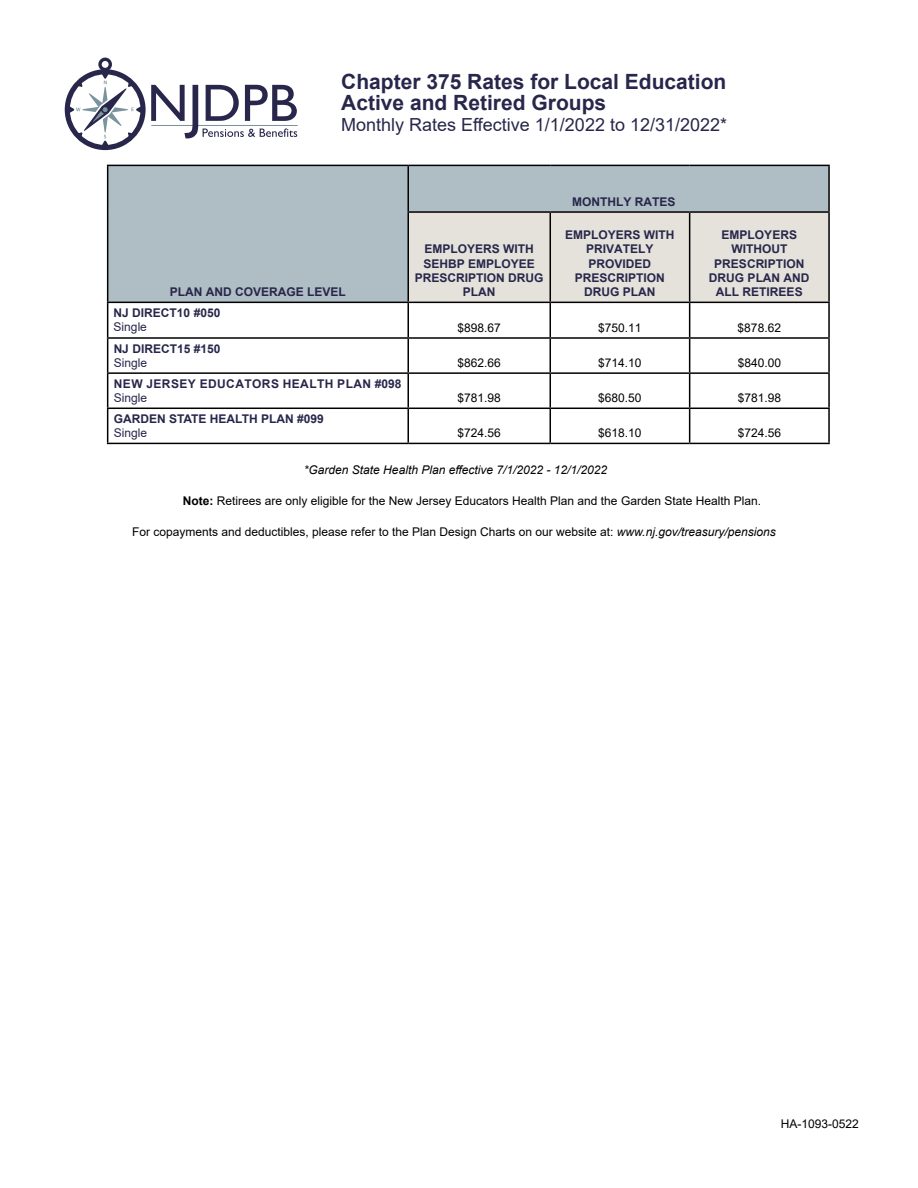
<style>
.page{position:relative;width:918px;height:1188px;background:#fff}
.page>*{position:absolute;margin:0;border:0;box-sizing:border-box;transform-origin:0 0}
.t1{font:700 21px/21px "Arial";color:#28274b}
.t2{font:18px "Arial";color:#28274b}
.t3{font:12px "Arial";color:#000}
.t4{font:700 12px/14.4px "Arial";color:#28274b;text-align:center}
.t5{font:italic 12px "Arial";color:#000}
.t6{font:700 12px "Arial";letter-spacing:.035em;color:#28274b}
.t7{font:12px "Arial";color:#28274b}
.s1{font-weight:700}
.s2{font-style:italic}
</style>
<div class="page">
<svg style="left:65px;top:58px;width:233px;height:92px"></svg>
<div style="left:108px;top:166px;width:720px;height:136px;background:#afbec4"></div>
<div style="left:409px;top:213px;width:419px;height:89px;background:#e4e2db"></div>
<hr style="left:107px;top:165px;width:301px;height:1px;background:#000">
<hr style="left:107px;top:166px;width:1px;height:46px;background:#000">
<hr style="left:408px;top:165px;width:142px;height:1px;background:#000">
<hr style="left:407px;top:166px;width:2px;height:45px;background:#000">
<hr style="left:550px;top:165px;width:140px;height:1px;background:#000">
<hr style="left:690px;top:165px;width:140px;height:1px;background:#000">
<hr style="left:828px;top:166px;width:2px;height:45px;background:#000">
<hr style="left:107px;top:212px;width:1px;height:90px;background:#000">
<hr style="left:407px;top:211px;width:143px;height:2px;background:#000">
<hr style="left:407px;top:213px;width:2px;height:89px;background:#000">
<hr style="left:550px;top:211px;width:140px;height:2px;background:#000">
<hr style="left:550px;top:213px;width:1px;height:89px;background:#000">
<hr style="left:690px;top:211px;width:140px;height:2px;background:#000">
<hr style="left:689px;top:213px;width:1px;height:89px;background:#000">
<hr style="left:828px;top:213px;width:2px;height:89px;background:#000">
<hr style="left:107px;top:302px;width:301px;height:1px;background:#000">
<hr style="left:107px;top:303px;width:1px;height:34px;background:#000">
<hr style="left:408px;top:302px;width:142px;height:1px;background:#000">
<hr style="left:407px;top:303px;width:2px;height:34px;background:#000">
<hr style="left:550px;top:302px;width:140px;height:1px;background:#000">
<hr style="left:550px;top:303px;width:1px;height:34px;background:#000">
<hr style="left:690px;top:302px;width:140px;height:1px;background:#000">
<hr style="left:689px;top:303px;width:1px;height:34px;background:#000">
<hr style="left:828px;top:303px;width:2px;height:34px;background:#000">
<hr style="left:107px;top:337px;width:301px;height:2px;background:#000">
<hr style="left:107px;top:339px;width:1px;height:33px;background:#000">
<hr style="left:408px;top:337px;width:142px;height:2px;background:#000">
<hr style="left:407px;top:339px;width:2px;height:33px;background:#000">
<hr style="left:550px;top:337px;width:140px;height:2px;background:#000">
<hr style="left:550px;top:339px;width:1px;height:33px;background:#000">
<hr style="left:690px;top:337px;width:140px;height:2px;background:#000">
<hr style="left:689px;top:339px;width:1px;height:33px;background:#000">
<hr style="left:828px;top:339px;width:2px;height:33px;background:#000">
<hr style="left:107px;top:372px;width:301px;height:2px;background:#000">
<hr style="left:107px;top:374px;width:1px;height:34px;background:#000">
<hr style="left:408px;top:372px;width:142px;height:2px;background:#000">
<hr style="left:407px;top:374px;width:2px;height:34px;background:#000">
<hr style="left:550px;top:372px;width:140px;height:2px;background:#000">
<hr style="left:550px;top:374px;width:1px;height:34px;background:#000">
<hr style="left:690px;top:372px;width:140px;height:2px;background:#000">
<hr style="left:689px;top:374px;width:1px;height:34px;background:#000">
<hr style="left:828px;top:374px;width:2px;height:34px;background:#000">
<hr style="left:107px;top:408px;width:301px;height:1px;background:#000">
<hr style="left:107px;top:409px;width:1px;height:34px;background:#000">
<hr style="left:408px;top:408px;width:142px;height:1px;background:#000">
<hr style="left:407px;top:409px;width:2px;height:34px;background:#000">
<hr style="left:550px;top:408px;width:140px;height:1px;background:#000">
<hr style="left:550px;top:409px;width:1px;height:34px;background:#000">
<hr style="left:690px;top:408px;width:140px;height:1px;background:#000">
<hr style="left:689px;top:409px;width:1px;height:34px;background:#000">
<hr style="left:828px;top:409px;width:2px;height:34px;background:#000">
<hr style="left:107px;top:443px;width:301px;height:1px;background:#000">
<hr style="left:408px;top:443px;width:142px;height:1px;background:#000">
<hr style="left:550px;top:443px;width:140px;height:1px;background:#000">
<hr style="left:690px;top:443px;width:140px;height:1px;background:#000">
<h1 class="t1" style="left:341px;top:71px;width:387px">Chapter 375 Rates for Local Education<br>Active and Retired Groups</h1>
<h2 class="t2" style="left:341px;top:113px;width:387px">Monthly Rates Effective 1/1/2022 to 12/31/2022*</h2>
<p class="t4" style="left:170px;top:285px;width:178px">PLAN AND COVERAGE LEVEL</p>
<p class="t4" style="left:415px;top:242px;width:130px">EMPLOYERS WITH<br>SEHBP EMPLOYEE<br>PRESCRIPTION DRUG<br>PLAN</p>
<p class="t4" style="left:572px;top:195px;width:105px">MONTHLY RATES</p>
<p class="t4" style="left:565px;top:227px;width:111px">EMPLOYERS WITH<br>PRIVATELY<br>PROVIDED<br>PRESCRIPTION<br>DRUG PLAN</p>
<p class="t4" style="left:709px;top:227px;width:102px">EMPLOYERS<br>WITHOUT<br>PRESCRIPTION<br>DRUG PLAN AND<br>ALL RETIREES</p>
<p class="t4" style="left:114px;top:306px;width:108px">NJ DIRECT10 #050</p>
<p class="t7" style="left:114px;top:319px;width:35px">Single</p>
<p class="t3" style="left:458px;top:320px;width:45px">$898.67</p>
<p class="t3" style="left:598px;top:320px;width:45px">$750.11</p>
<p class="t3" style="left:738px;top:320px;width:45px">$878.62</p>
<p class="t4" style="left:114px;top:341px;width:108px">NJ DIRECT15 #150</p>
<p class="t7" style="left:114px;top:355px;width:35px">Single</p>
<p class="t3" style="left:458px;top:355px;width:45px">$862.66</p>
<p class="t3" style="left:598px;top:355px;width:45px">$714.10</p>
<p class="t3" style="left:738px;top:355px;width:45px">$840.00</p>
<p class="t6" style="left:114px;top:375px;width:289px">NEW JERSEY EDUCATORS HEALTH PLAN #098</p>
<p class="t7" style="left:114px;top:390px;width:35px">Single</p>
<p class="t3" style="left:458px;top:390px;width:45px">$781.98</p>
<p class="t3" style="left:598px;top:390px;width:45px">$680.50</p>
<p class="t3" style="left:738px;top:390px;width:45px">$781.98</p>
<p class="t4" style="left:114px;top:412px;width:212px">GARDEN STATE HEALTH PLAN #099</p>
<p class="t7" style="left:114px;top:425px;width:35px">Single</p>
<p class="t3" style="left:458px;top:425px;width:45px">$724.56</p>
<p class="t3" style="left:598px;top:425px;width:45px">$618.10</p>
<p class="t3" style="left:738px;top:425px;width:45px">$724.56</p>
<p class="t5" style="left:304px;top:462px;width:305px">*Garden State Health Plan effective 7/1/2022 - 12/1/2022</p>
<p class="t3" style="left:183px;top:493px;width:580px"><span class="s1">Note:</span> Retirees are only eligible for the New Jersey Educators Health Plan and the Garden State Health Plan.</p>
<p class="t3" style="left:132px;top:523px;width:645px">For copayments and deductibles, please refer to the Plan Design Charts on our website at: <span class="s2">www.nj.gov/treasury/pensions</span></p>
<p class="t3" style="left:781px;top:1115px;width:80px">HA-1093-0522</p>
</div>
